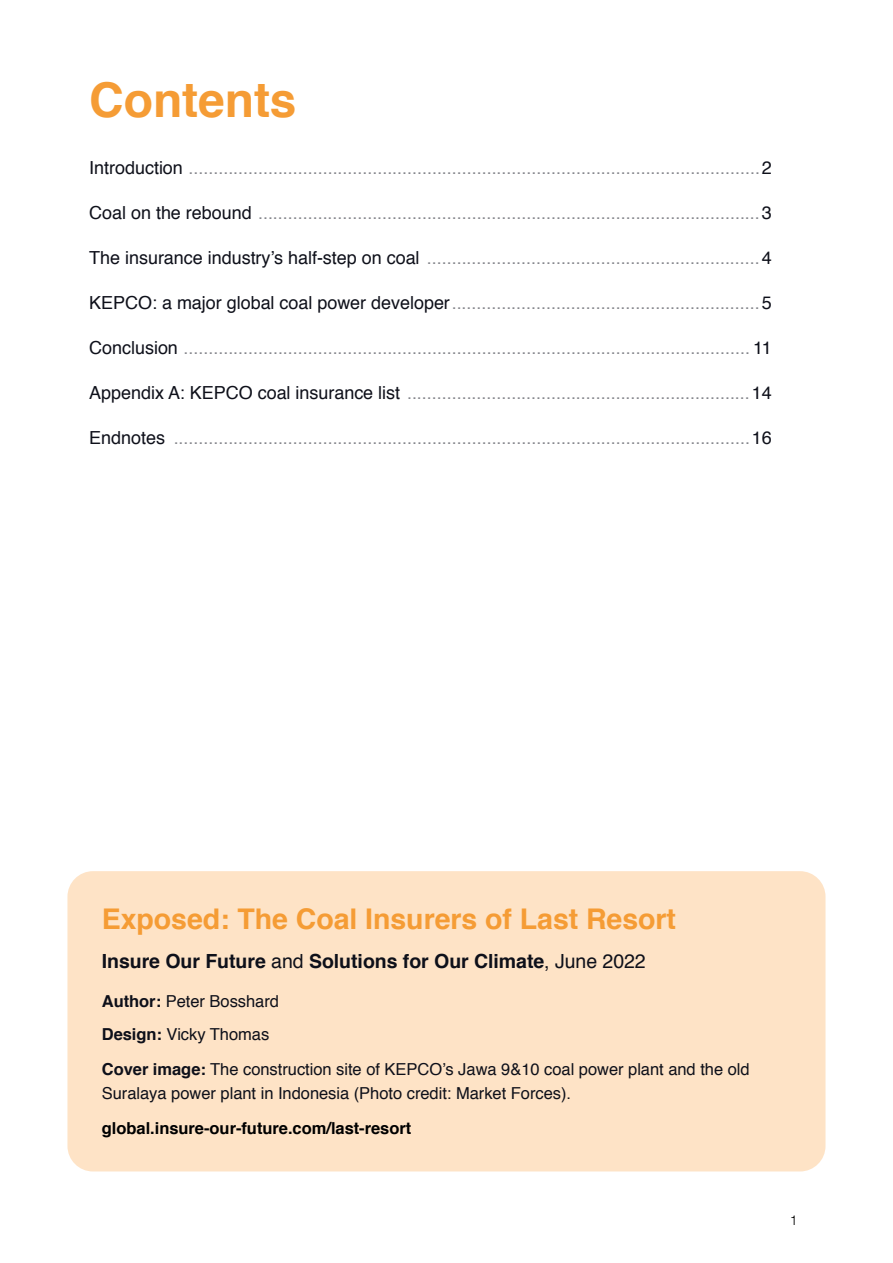
<style>
.page{position:relative;width:893px;height:1263px;background:#fff}
.page>*{position:absolute;margin:0;border:0;box-sizing:border-box;transform-origin:0 0}
.t1{font:700 48px "Helvetica";color:#f59c35}
.t2{font:700 28.5px "Helvetica";color:#f59c35}
.t3{font:700 19.5px "Helvetica";color:#0e101a}
.t4{font:18px "Helvetica";color:#86878d}
.t5{font:16.5px/33px "Helvetica";color:#0e101a}
.t6{font:700 16.5px "Helvetica";color:#000}
.t7{font:300 13.5px "Helvetica";color:#000}
.s1{color:#0e101a}
.s2{font-weight:400}
.s3{font-weight:700}
</style>
<div class="page">
<div style="left:67px;top:871px;width:758px;height:300px;background:#fee3c6;border-radius:26px"></div>
<h1 class="t1" style="left:89px;top:61px;width:209px">Contents</h1>
<p class="t4" style="left:89px;top:154px;width:684px"><span class="s1">Introduction</span> ...................................................................................................................<span class="s1">2</span></p>
<p class="t4" style="left:89px;top:199px;width:684px"><span class="s1">Coal on the rebound</span> .....................................................................................................<span class="s1">3</span></p>
<p class="t4" style="left:89px;top:244px;width:684px"><span class="s1">The insurance industry’s half-step on coal</span> ...................................................................<span class="s1">4</span></p>
<p class="t4" style="left:89px;top:289px;width:684px"><span class="s1">KEPCO: a major global coal power developer</span>..............................................................<span class="s1">5</span></p>
<p class="t4" style="left:89px;top:334px;width:684px"><span class="s1">Conclusion</span> .................................................................................................................. <span class="s1">11</span></p>
<p class="t4" style="left:89px;top:379px;width:684px"><span class="s1">Appendix A: KEPCO coal insurance list</span> .....................................................................<span class="s1">14</span></p>
<p class="t4" style="left:89px;top:424px;width:684px"><span class="s1">Endnotes</span> ....................................................................................................................<span class="s1">16</span></p>
<h2 class="t2" style="left:102px;top:896px;width:576px">Exposed: The Coal Insurers of Last Resort</h2>
<p class="t3" style="left:102px;top:946px;width:545px">Insure Our Future <span class="s2">and</span> Solutions for Our Climate<span class="s2">, June 2022</span></p>
<p class="t5" style="left:102px;top:985px;width:179px"><span class="s3">Author:</span> Peter Bosshard<br><span class="s3">Design:</span> Vicky Thomas</p>
<p class="t5" style="left:102px;top:1058px;width:649px;line-height:24px"><span class="s3">Cover image:</span> The construction site of KEPCO’s Jawa 9&amp;10 coal power plant and the old<br>Suralaya power plant in Indonesia (Photo credit: Market Forces).</p>
<p class="t6" style="left:102px;top:1115px;width:311px">global.insure-our-future.com/last-resort</p>
<p class="t7" style="left:790px;top:1209px;width:9px">1</p>
</div>
